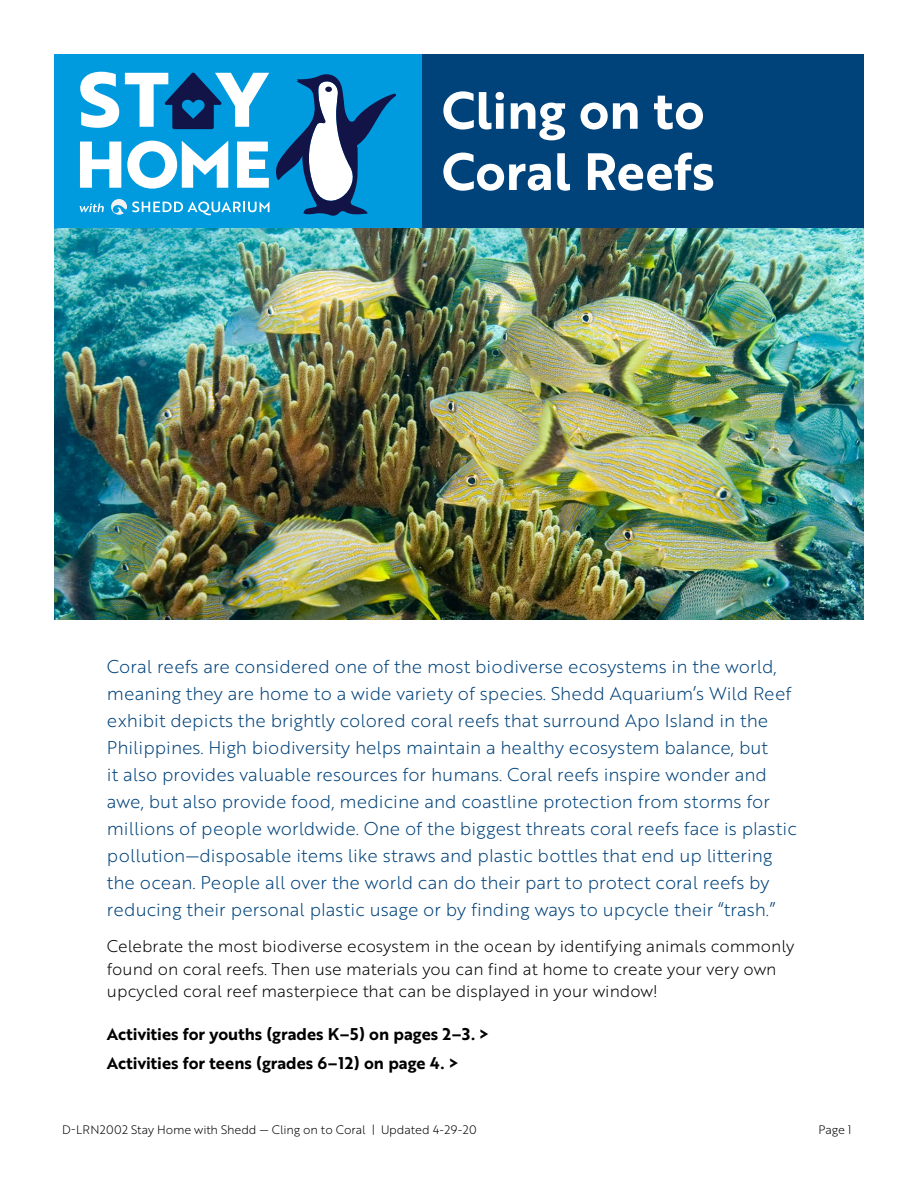
<style>
.page{position:relative;width:918px;height:1188px;background:#fff}
.page>*{position:absolute;margin:0;border:0;box-sizing:border-box;transform-origin:0 0}
.t1{font:51px/61.2px "Brother 1816 Bold";color:#fff}
.t2{font:18px/27px "Brother 1816 Light";color:#00427a}
.t3{font:16.5px/22.5px "Brother 1816 Light";color:#000}
.t4{font:16.5px/29.2px "Brother 1816 Bold";color:#000}
.t5{font:12px "Brother 1816 Light";letter-spacing:-.01em;color:#000}
</style>
<div class="page">
<div style="left:422px;top:54px;width:442px;height:174px;background:#00427a"></div>
<div style="left:54px;top:54px;width:368px;height:174px;background:#009bdf"></div>
<svg style="left:80px;top:142px;width:41px;height:46px"></svg>
<svg style="left:127px;top:141px;width:101px;height:48px"></svg>
<svg style="left:237px;top:142px;width:32px;height:46px"></svg>
<svg style="left:80px;top:72px;width:39px;height:56px"></svg>
<svg style="left:125px;top:72px;width:144px;height:57px"></svg>
<svg style="left:80px;top:203px;width:24px;height:9px"></svg>
<svg style="left:111px;top:199px;width:158px;height:16px"></svg>
<svg style="left:276px;top:74px;width:120px;height:142px"></svg>
<img style="left:55px;top:228px;width:809px;height:392px">
<h1 class="t1" style="left:442px;top:78px;width:275px">Cling on to<br>Coral Reefs</h1>
<p class="t2" style="left:107px;top:653px;width:691px">Coral reefs are considered one of the most biodiverse ecosystems in the world, meaning they are home to a wide variety of species. Shedd Aquarium’s Wild Reef exhibit depicts the brightly colored coral reefs that surround Apo Island in the Philippines. High biodiversity helps maintain a healthy ecosystem balance, but<br>it also provides valuable resources for humans. Coral reefs inspire wonder and awe, but also provide food, medicine and coastline protection from storms for millions of people worldwide. One of the biggest threats coral reefs face is plastic pollution—disposable items like straws and plastic bottles that end up littering the ocean. People all over the world can do their part to protect coral reefs by reducing their personal plastic usage or by finding ways to upcycle their “trash.”</p>
<p class="t3" style="left:107px;top:935px;width:689px">Celebrate the most biodiverse ecosystem in the ocean by identifying animals commonly found on coral reefs. Then use materials you can find at home to create your very own upcycled coral reef masterpiece that can be displayed in your window!</p>
<p class="t4" style="left:107px;top:1019px;width:384px">Activities for youths (grades K–5) on pages 2–3. &gt;<br>Activities for teens (grades 6–12) on page 4. &gt;</p>
<p class="t5" style="left:62px;top:1121px;width:416px">D-LRN2002 Stay Home with Shedd — Cling on to Coral | Updated 4-29-20</p>
<p class="t5" style="left:819px;top:1121px;width:35px">Page 1</p>
</div>
